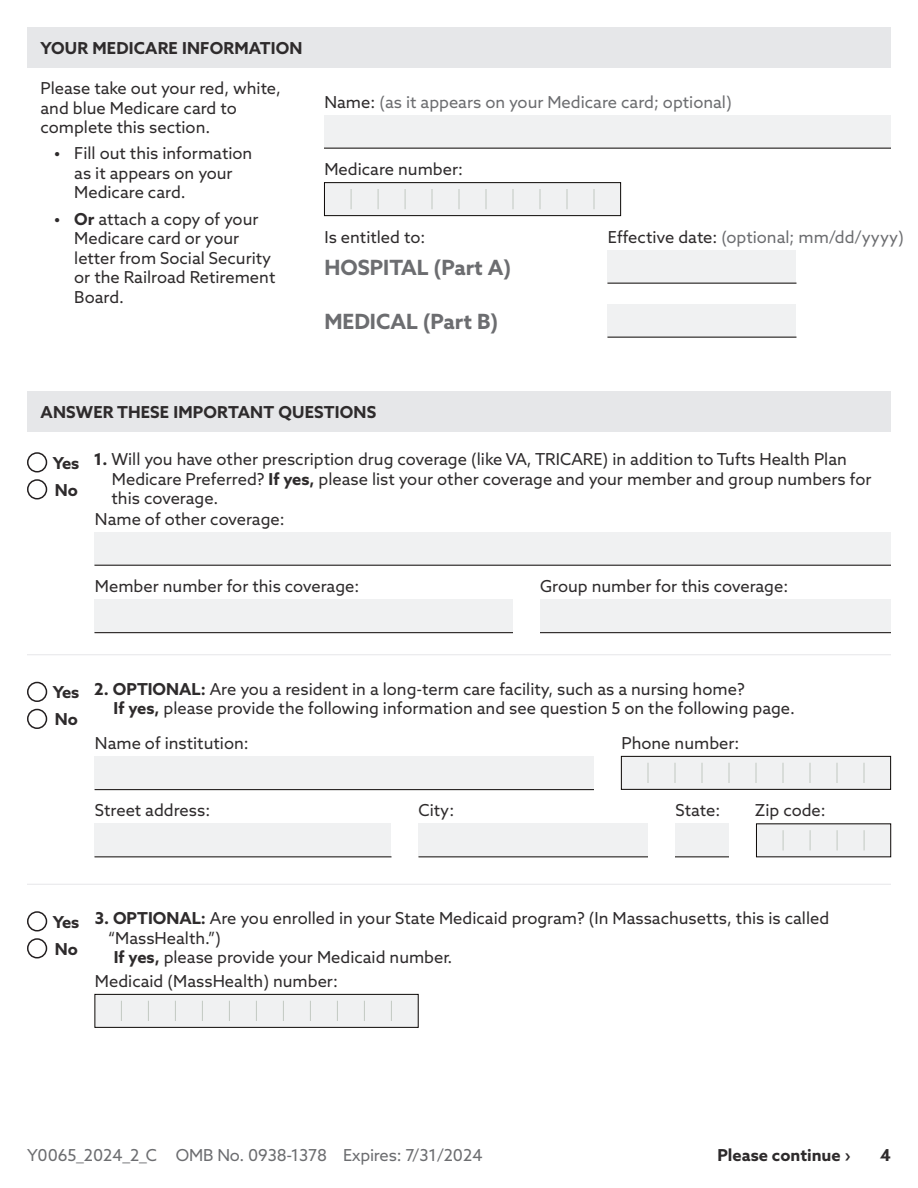
<style>
.page{position:relative;width:918px;height:1188px;background:#fff}
.page>*{position:absolute;margin:0;border:0;box-sizing:border-box;transform-origin:0 0}
.t1{font:700 21px "Azo Sans";color:#6c6d70}
.t2{font:16.5px/19.5px "Azo Sans";color:#2e2b2c}
.t3{font:16.5px "Azo Sans";color:#6c6d70}
.t4{font:700 16.5px "Azo Sans";letter-spacing:.01em;color:#2e2b2c}
.s1{font-weight:700}
.s2{color:#2e2b2c}
</style>
<div class="page">
<div style="left:324px;top:182px;width:297px;height:34px;background:#f0f1f2"></div>
<div style="left:324px;top:182px;width:297px;height:34px;border:1px solid #0c0806"></div>
<svg style="left:351px;top:189px;width:1px;height:20px"></svg>
<svg style="left:432px;top:189px;width:1px;height:20px"></svg>
<svg style="left:513px;top:189px;width:1px;height:20px"></svg>
<svg style="left:378px;top:189px;width:1px;height:20px"></svg>
<svg style="left:459px;top:189px;width:1px;height:20px"></svg>
<svg style="left:540px;top:189px;width:1px;height:20px"></svg>
<svg style="left:405px;top:189px;width:1px;height:20px"></svg>
<svg style="left:486px;top:189px;width:1px;height:20px"></svg>
<svg style="left:567px;top:189px;width:1px;height:20px"></svg>
<svg style="left:594px;top:189px;width:1px;height:20px"></svg>
<div style="left:621px;top:756px;width:270px;height:34px;background:#f0f1f2"></div>
<div style="left:621px;top:756px;width:270px;height:34px;border:1px solid #0c0806"></div>
<svg style="left:648px;top:763px;width:1px;height:20px"></svg>
<svg style="left:756px;top:763px;width:1px;height:20px"></svg>
<svg style="left:702px;top:763px;width:1px;height:20px"></svg>
<svg style="left:810px;top:763px;width:1px;height:20px"></svg>
<svg style="left:675px;top:763px;width:1px;height:20px"></svg>
<svg style="left:783px;top:763px;width:1px;height:20px"></svg>
<svg style="left:729px;top:763px;width:1px;height:20px"></svg>
<svg style="left:837px;top:763px;width:1px;height:20px"></svg>
<svg style="left:864px;top:763px;width:1px;height:20px"></svg>
<div style="left:608px;top:250px;width:188px;height:34px;background:#f0f1f2"></div>
<hr style="left:608px;top:283px;width:188px;height:1px;background:#0c0806">
<div style="left:608px;top:304px;width:188px;height:34px;background:#f0f1f2"></div>
<hr style="left:608px;top:337px;width:188px;height:1px;background:#0c0806">
<div style="left:324px;top:115px;width:567px;height:33px;background:#f0f1f2"></div>
<hr style="left:324px;top:148px;width:567px;height:1px;background:#0c0806">
<div style="left:27px;top:911px;width:20px;height:21px;border:2px solid #231f20;border-radius:50%"></div>
<div style="left:27px;top:938px;width:20px;height:20px;border:2px solid #231f20;border-radius:50%"></div>
<div style="left:27px;top:452px;width:20px;height:20px;border:2px solid #231f20;border-radius:50%"></div>
<div style="left:27px;top:479px;width:20px;height:21px;border:2px solid #231f20;border-radius:50%"></div>
<div style="left:94px;top:532px;width:797px;height:34px;background:#f0f1f2"></div>
<hr style="left:94px;top:565px;width:797px;height:1px;background:#0c0806">
<div style="left:94px;top:599px;width:419px;height:34px;background:#f0f1f2"></div>
<hr style="left:94px;top:632px;width:419px;height:1px;background:#0c0806">
<div style="left:540px;top:599px;width:351px;height:34px;background:#f0f1f2"></div>
<hr style="left:540px;top:632px;width:351px;height:1px;background:#0c0806">
<hr style="left:27px;top:654px;width:864px;height:1px;background:#e6e7e9">
<hr style="left:27px;top:884px;width:864px;height:1px;background:#e6e7e9">
<div style="left:27px;top:682px;width:20px;height:20px;border:2px solid #231f20;border-radius:50%"></div>
<div style="left:27px;top:709px;width:20px;height:20px;border:2px solid #231f20;border-radius:50%"></div>
<div style="left:95px;top:756px;width:499px;height:34px;background:#f0f1f2"></div>
<hr style="left:95px;top:789px;width:499px;height:1px;background:#0c0806">
<div style="left:418px;top:824px;width:230px;height:33px;background:#f0f1f2"></div>
<hr style="left:418px;top:856px;width:230px;height:1px;background:#0c0806">
<div style="left:94px;top:824px;width:298px;height:33px;background:#f0f1f2"></div>
<hr style="left:94px;top:856px;width:298px;height:1px;background:#0c0806">
<div style="left:675px;top:824px;width:54px;height:33px;background:#f0f1f2"></div>
<hr style="left:675px;top:856px;width:54px;height:1px;background:#0c0806">
<div style="left:756px;top:823px;width:135px;height:34px;background:#f0f1f2"></div>
<svg style="left:783px;top:830px;width:1px;height:20px"></svg>
<svg style="left:810px;top:830px;width:1px;height:20px"></svg>
<svg style="left:837px;top:830px;width:1px;height:20px"></svg>
<svg style="left:864px;top:830px;width:1px;height:20px"></svg>
<div style="left:95px;top:994px;width:323px;height:34px;background:#f0f1f2"></div>
<div style="left:94px;top:994px;width:325px;height:34px;border:1px solid #0c0806"></div>
<svg style="left:121px;top:1001px;width:1px;height:20px"></svg>
<svg style="left:229px;top:1001px;width:1px;height:20px"></svg>
<svg style="left:148px;top:1001px;width:1px;height:20px"></svg>
<svg style="left:256px;top:1001px;width:1px;height:20px"></svg>
<svg style="left:337px;top:1001px;width:1px;height:20px"></svg>
<svg style="left:175px;top:1001px;width:1px;height:20px"></svg>
<svg style="left:283px;top:1001px;width:1px;height:20px"></svg>
<svg style="left:364px;top:1001px;width:1px;height:20px"></svg>
<svg style="left:202px;top:1001px;width:1px;height:20px"></svg>
<svg style="left:310px;top:1001px;width:1px;height:20px"></svg>
<svg style="left:391px;top:1001px;width:1px;height:20px"></svg>
<div style="left:27px;top:27px;width:864px;height:41px;background:#e6e7e9"></div>
<div style="left:27px;top:392px;width:864px;height:40px;background:#e6e7e9"></div>
<p class="t4" style="left:40px;top:37px;width:264px">YOUR MEDICARE INFORMATION</p>
<p class="t2" style="left:40px;top:78px;width:242px">Please take out your red, white, and blue Medicare card to complete this section.</p>
<p class="t2" style="left:74px;top:143px;width:180px;text-indent:-20px"><span class="s1">•</span> Fill out this information as it appears on your<br>Medicare card.</p>
<p class="t2" style="left:74px;top:209px;width:203px;text-indent:-20px"><span class="s1">• Or</span> attach a copy of your<br>Medicare card or your letter from Social Security or the Railroad Retirement<br>Board.</p>
<p class="t3" style="left:324px;top:91px;width:409px"><span class="s2">Name:</span> (as it appears on your Medicare card; optional)</p>
<p class="t2" style="left:324px;top:159px;width:140px">Medicare number:</p>
<p class="t2" style="left:324px;top:227px;width:102px">Is entitled to:</p>
<p class="t3" style="left:608px;top:226px;width:298px"><span class="s2">Effective date:</span> (optional; mm/dd/yyyy)</p>
<p class="t1" style="left:324px;top:253px;width:189px">HOSPITAL (Part A)</p>
<p class="t1" style="left:324px;top:307px;width:175px">MEDICAL (Part B)</p>
<p class="t4" style="left:40px;top:401px;width:337px">ANSWER THESE IMPORTANT QUESTIONS</p>
<p class="t4" style="left:53px;top:452px;width:28px">Yes</p>
<p class="t4" style="left:55px;top:479px;width:25px">No</p>
<p class="t2" style="left:112px;top:449px;width:761px;text-indent:-18px"><span class="s1">1.</span> Will you have other prescription drug coverage (like VA, TRICARE) in addition to Tufts Health Plan<br>Medicare Preferred? <span class="s1">If yes,</span> please list your other coverage and your member and group numbers for this coverage.</p>
<p class="t2" style="left:95px;top:509px;width:191px">Name of other coverage:</p>
<p class="t2" style="left:95px;top:576px;width:266px">Member number for this coverage:</p>
<p class="t2" style="left:540px;top:576px;width:250px">Group number for this coverage:</p>
<p class="t4" style="left:53px;top:682px;width:28px">Yes</p>
<p class="t4" style="left:55px;top:709px;width:25px">No</p>
<p class="t2" style="left:114px;top:679px;width:683px;text-indent:-19px"><span class="s1">2. OPTIONAL:</span> Are you a resident in a long-term care facility, such as a nursing home?<br><span class="s1">If yes,</span> please provide the following information and see question 5 on the following page.</p>
<p class="t2" style="left:95px;top:733px;width:155px">Name of institution:</p>
<p class="t2" style="left:621px;top:733px;width:119px">Phone number:</p>
<p class="t2" style="left:95px;top:800px;width:117px">Street address:</p>
<p class="t2" style="left:419px;top:800px;width:37px">City:</p>
<p class="t2" style="left:675px;top:800px;width:46px">State:</p>
<p class="t2" style="left:755px;top:800px;width:72px">Zip code:</p>
<p class="t4" style="left:53px;top:911px;width:28px">Yes</p>
<p class="t4" style="left:55px;top:938px;width:25px">No</p>
<p class="t2" style="left:95px;top:908px;width:736px"><span class="s1">3. OPTIONAL:</span> Are you enrolled in your State Medicaid program? (In Massachusetts, this is called</p>
<p class="t2" style="left:108px;top:928px;width:114px">“MassHealth.”)</p>
<p class="t2" style="left:114px;top:947px;width:340px"><span class="s1">If yes,</span> please provide your Medicaid number.</p>
<p class="t2" style="left:95px;top:971px;width:244px">Medicaid (MassHealth) number:</p>
<p class="t3" style="left:27px;top:1144px;width:457px">Y0065_2024_2_C OMB No. 0938-1378 Expires: 7/31/2024</p>
<p class="t4" style="left:717px;top:1144px;width:135px">Please continue ›</p>
<p class="t4" style="left:880px;top:1144px;width:12px">4</p>
</div>
